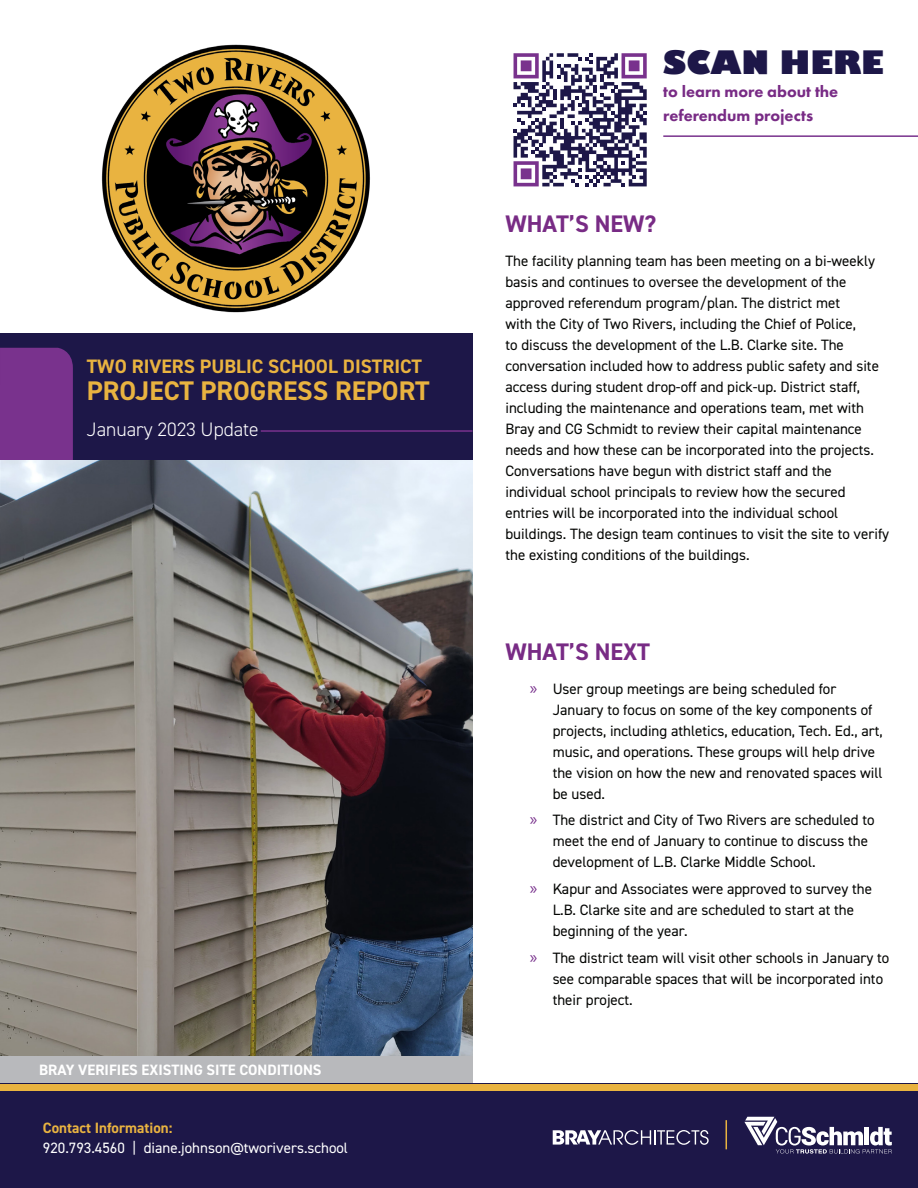
<style>
.page{position:relative;width:918px;height:1188px;background:#fff}
.page>*{position:absolute;margin:0;border:0;box-sizing:border-box;transform-origin:0 0}
.t1{font:800 31.5px "Gill Sans";color:#1d1748}
.t2{font:700 27px "DIN2014";color:#e9b340}
.t3{font:700 24px "DIN2014";color:#782b85}
.t4{font:700 19.5px "DIN2014";color:#e9b340}
.t5{font:300 19.5px "DIN2014";color:#fff}
.t6{font:800 16.5px/24px "Futura PT";color:#782b85}
.t7{font:15px/21px "DIN2014";color:#040503}
.t8{font:15px "DIN2014";color:#fff}
.t9{font:700 15px "DIN2014";color:#fff}
.t10{font:700 15px "DIN2014";color:#e9b340}
.s1{font-family:"Myriad Pro";font-size:18px;color:#79328d}
</style>
<div class="page">
<div style="left:0;top:1055px;width:472px;height:29px;background:#b8b9bc"></div>
<div style="left:0;top:1084px;width:918px;height:104px;background:#1d1748"></div>
<svg style="left:553px;top:1130px;width:156px;height:15px"></svg>
<svg style="left:726px;top:1120px;width:1px;height:29px"></svg>
<svg style="left:744px;top:1117px;width:148px;height:37px"></svg>
<div style="left:0;top:333px;width:472px;height:128px;background:#1d1748"></div>
<svg style="left:514px;top:53px;width:133px;height:133px"></svg>
<hr style="left:261px;top:430px;width:211px;height:2px;background:#79328d">
<img style="left:101px;top:44px;width:269px;height:269px">
<div style="left:0;top:348px;width:73px;height:113px;background:#79328d"></div>
<hr style="left:663px;top:135px;width:255px;height:2px;background:#79328d">
<div style="left:0;top:1084px;width:918px;height:7px;background:#e9b340"></div>
<img style="left:0;top:461px;width:472px;height:594px">
<p class="t4" style="left:87px;top:353px;width:337px">TWO RIVERS PUBLIC SCHOOL DISTRICT</p>
<p class="t2" style="left:87px;top:373px;width:344px">PROJECT PROGRESS REPORT</p>
<p class="t5" style="left:87px;top:417px;width:173px">January 2023 Update</p>
<p class="t9" style="left:39px;top:1060px;width:284px">BRAY VERIFIES EXISTING SITE CONDITIONS</p>
<p class="t10" style="left:43px;top:1118px;width:131px">Contact Information:</p>
<p class="t8" style="left:43px;top:1138px;width:307px">920.793.4560 | diane.johnson@tworivers.school</p>
<p class="t1" style="left:663px;top:43px;width:222px">SCAN HERE</p>
<p class="t6" style="left:663px;top:79px;width:176px">to learn more about the referendum projects</p>
<p class="t3" style="left:505px;top:208px;width:152px">WHAT’S NEW?</p>
<p class="t7" style="left:505px;top:250px;width:385px">The facility planning team has been meeting on a bi-weekly basis and continues to oversee the development of the approved referendum program/plan. The district met<br>with the City of Two Rivers, including the Chief of Police,<br>to discuss the development of the L.B. Clarke site. The conversation included how to address public safety and site access during student drop-off and pick-up. District staff, including the maintenance and operations team, met with Bray and CG Schmidt to review their capital maintenance needs and how these can be incorporated into the projects.<br>Conversations have begun with district staff and the individual school principals to review how the secured entries will be incorporated into the individual school buildings. The design team continues to visit the site to verify the existing conditions of the buildings.</p>
<p class="t3" style="left:505px;top:636px;width:146px">WHAT’S NEXT</p>
<p class="t7" style="left:553px;top:678px;width:332px;text-indent:-23px"><span class="s1">»</span> User group meetings are being scheduled for January to focus on some of the key components of projects, including athletics, education, Tech. Ed., art, music, and operations. These groups will help drive the vision on how the new and renovated spaces will be used.</p>
<p class="t7" style="left:553px;top:809px;width:323px;text-indent:-23px"><span class="s1">»</span> The district and City of Two Rivers are scheduled to meet the end of January to continue to discuss the development of L.B. Clarke Middle School.</p>
<p class="t7" style="left:553px;top:878px;width:321px;text-indent:-23px"><span class="s1">»</span> Kapur and Associates were approved to survey the<br>L.B. Clarke site and are scheduled to start at the beginning of the year.</p>
<p class="t7" style="left:553px;top:947px;width:338px;text-indent:-23px"><span class="s1">»</span> The district team will visit other schools in January to see comparable spaces that will be incorporated into their project.</p>
</div>
